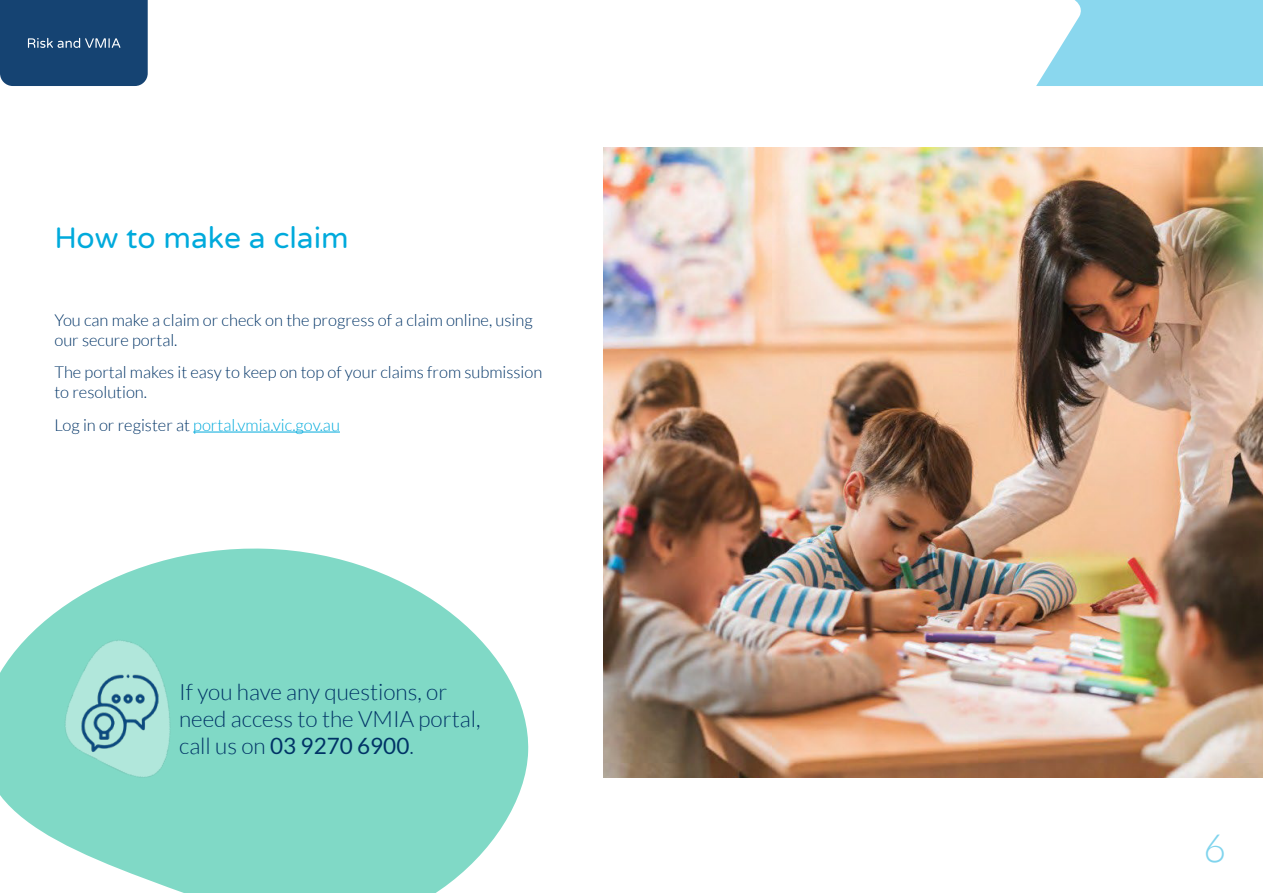
<style>
.page{position:relative;width:1263px;height:893px;background:#fff}
.page>*{position:absolute;margin:0;border:0;box-sizing:border-box;transform-origin:0 0}
.t1{font:300 39px "Lato";color:#80d4ed}
.t2{font:30px "Varela Round";color:#00aadc}
.t3{font:300 22.5px/27px "Lato";color:#036}
.t4{font:300 16.5px/19.8px "Lato";color:#036}
.t5{font:300 16.5px "Lato";color:#00aadc}
.s1{color:#036}
.s2{font-weight:400}
</style>
<div class="page">
<svg style="left:1036px;top:0;width:227px;height:86px;background:#97dbef"></svg>
<svg style="left:0;top:548px;width:529px;height:345px;fill:#80d9c6"></svg>
<img style="left:604px;top:148px;width:659px;height:629px">
<hr style="left:193px;top:432px;width:147px;height:1px;background:#00aadc">
<img style="left:54px;top:635px;width:138px;height:153px">
<img style="left:68px;top:662px;width:94px;height:95px">
<div style="left:0;top:0;width:148px;height:86px;background:#154372"></div>
<h2 class="t2" style="left:54px;top:217px;width:296px">How to make a claim</h2>
<p class="t4" style="left:54px;top:310px;width:480px">You can make a claim or check on the progress of a claim online, using our secure portal.</p>
<p class="t4" style="left:54px;top:363px;width:489px">The portal makes it easy to keep on top of your claims from submission to resolution.</p>
<p class="t5" style="left:54px;top:416px;width:287px"><span class="s1">Log in or register at</span> portal.vmia.vic.gov.au</p>
<h3 class="t3" style="left:179px;top:679px;width:303px">If you have any questions, or need access to the VMIA portal, call us on <span class="s2">03 9270 6900</span>.</h3>
<h1 class="t1" style="left:1203px;top:827px;width:24px">6</h1>
</div>
